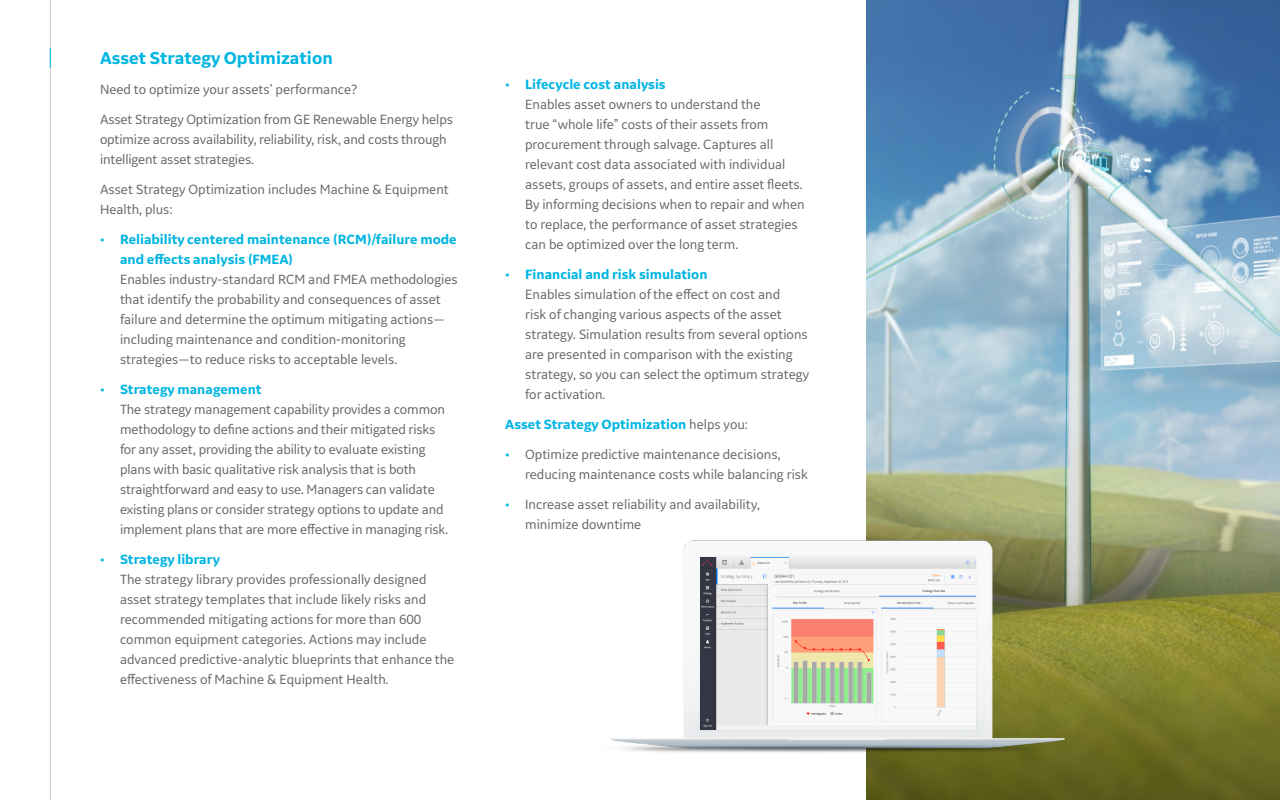
<style>
.page{position:relative;width:1280px;height:800px;background:#fff}
.page>*{position:absolute;margin:0;border:0;box-sizing:border-box;transform-origin:0 0}
.Subheadline_18pt{font:700 18px "GE Inspira Sans";color:#00b5e2}
.Paragrapht_14pt{font:14px/20px "GE Inspira Sans";color:#63666a}
.Paragraph_14pt{font:700 14px "GE Inspira Sans";color:#00b5e2}
.s1{color:#00b5e2}
.s2{font-weight:700;color:#00b5e2}
.s3{font-weight:400;color:#63666a}
</style>
<div class="page">
<img style="left:867px;top:0;width:413px;height:800px">
<hr style="left:50px;top:0;width:1px;height:800px;background:#cdcdcd">
<svg style="left:50px;top:48px;width:1px;height:20px"></svg>
<img style="left:610px;top:494px;width:465px;height:297px">
<img style="left:700px;top:558px;width:275px;height:172px">
<p class="Subheadline_18pt" style="left:100px;top:47px;width:234px">Asset Strategy Optimization</p>
<p class="Paragrapht_14pt" style="left:100px;top:79px;width:259px">Need to optimize your assets’ performance?</p>
<p class="Paragrapht_14pt" style="left:100px;top:109px;width:354px">Asset Strategy Optimization from GE Renewable Energy helps optimize across availability, reliability, risk, and costs through intelligent asset strategies.</p>
<p class="Paragrapht_14pt" style="left:100px;top:179px;width:350px">Asset Strategy Optimization includes Machine &amp; Equipment<br>Health, plus:</p>
<p class="Paragrapht_14pt" style="left:120px;top:229px;width:339px;text-indent:-20px"><span class="s1">•</span> <span class="s2">Reliability centered maintenance (RCM)/failure mode and effects analysis (FMEA)<br></span>Enables industry-standard RCM and FMEA methodologies that identify the probability and consequences of asset failure and determine the optimum mitigating actions— including maintenance and condition-monitoring strategies—to reduce risks to acceptable levels.</p>
<p class="Paragrapht_14pt" style="left:120px;top:379px;width:330px;text-indent:-20px"><span class="s1">•</span> <span class="s2">Strategy management<br></span>The strategy management capability provides a common methodology to define actions and their mitigated risks for any asset, providing the ability to evaluate existing plans with basic qualitative risk analysis that is both straightforward and easy to use. Managers can validate existing plans or consider strategy options to update and implement plans that are more effective in managing risk.</p>
<p class="Paragrapht_14pt" style="left:120px;top:549px;width:336px;text-indent:-20px"><span class="s1">•</span> <span class="s2">Strategy library<br></span>The strategy library provides professionally designed asset strategy templates that include likely risks and recommended mitigating actions for more than 600 common equipment categories. Actions may include advanced predictive-analytic blueprints that enhance the effectiveness of Machine &amp; Equipment Health.</p>
<p class="Paragrapht_14pt" style="left:525px;top:74px;width:281px;text-indent:-20px"><span class="s1">•</span> <span class="s2">Lifecycle cost analysis<br></span>Enables asset owners to understand the<br>true “whole life” costs of their assets from procurement through salvage. Captures all relevant cost data associated with individual assets, groups of assets, and entire asset fleets.<br>By informing decisions when to repair and when to replace, the performance of asset strategies can be optimized over the long term.</p>
<p class="Paragrapht_14pt" style="left:525px;top:264px;width:286px;text-indent:-20px"><span class="s1">•</span> <span class="s2">Financial and risk simulation<br></span>Enables simulation of the effect on cost and<br>risk of changing various aspects of the asset strategy. Simulation results from several options are presented in comparison with the existing strategy, so you can select the optimum strategy for activation.</p>
<p class="Paragraph_14pt" style="left:505px;top:416px;width:244px">Asset Strategy Optimization <span class="s3">helps you:</span></p>
<p class="Paragrapht_14pt" style="left:525px;top:444px;width:284px;text-indent:-20px"><span class="s1">•</span> Optimize predictive maintenance decisions, reducing maintenance costs while balancing risk</p>
<p class="Paragrapht_14pt" style="left:525px;top:494px;width:236px;text-indent:-20px"><span class="s1">•</span> Increase asset reliability and availability, minimize downtime</p>
</div>
